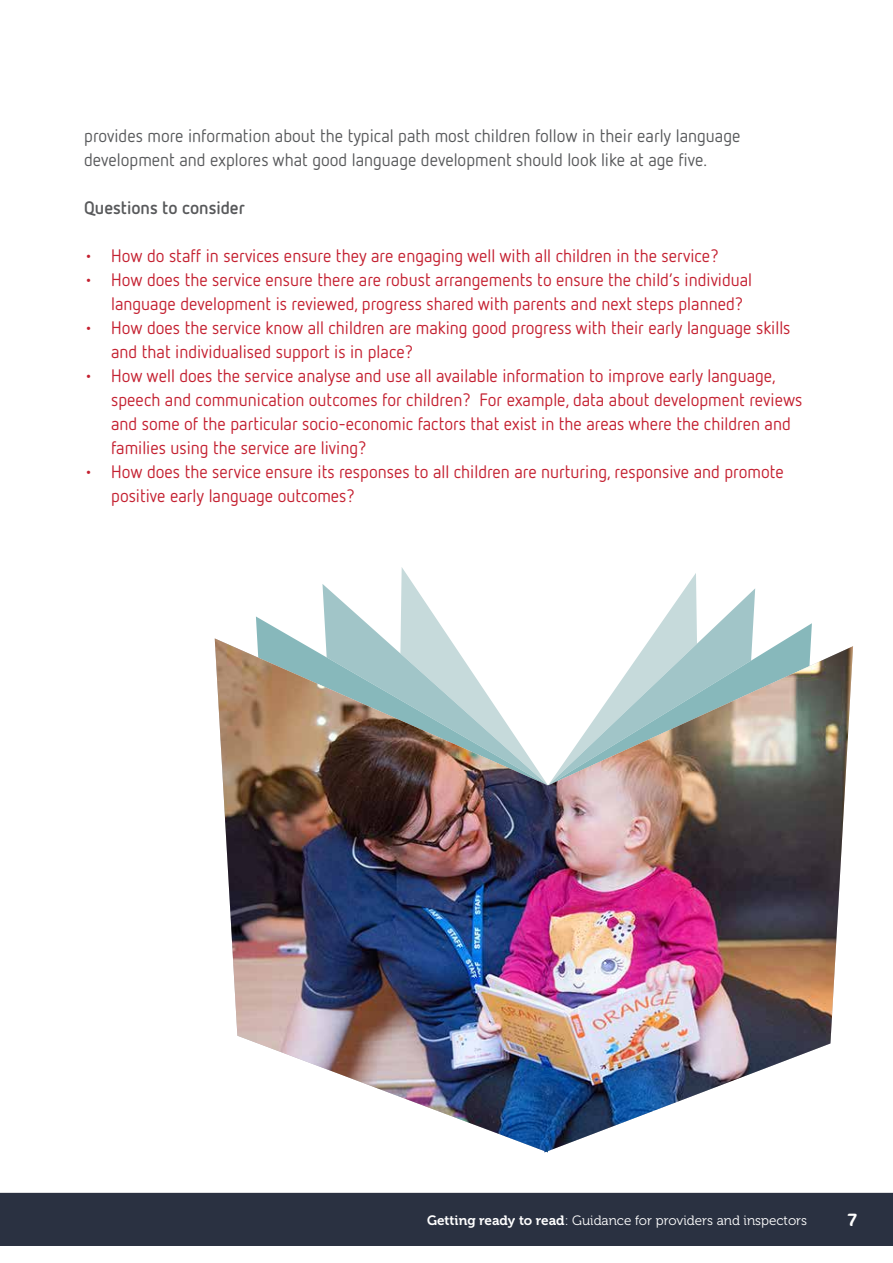
<style>
.page{position:relative;width:893px;height:1263px;background:#fff}
.page>*{position:absolute;margin:0;border:0;box-sizing:border-box;transform-origin:0 0}
.t1{font:18px/24px "Netto OT";color:#c42030}
.t2{font:18px/24px "Netto OT";color:#58595b}
.t3{font:700 18px "Netto OT";color:#58595b}
.t4{font:18px "Cocon OT";color:#fff}
.t5{font:13.5px "Museo 300";color:#fff}
.s1{font-family:"Museo 700"}
</style>
<div class="page">
<div style="left:0;top:1193px;width:893px;height:53px;background:#2a3141"></div>
<svg style="left:322px;top:584px;width:433px;height:32px"></svg>
<svg style="left:256px;top:616px;width:556px;height:22px"></svg>
<img style="left:215px;top:638px;width:638px;height:514px">
<p class="t2" style="left:84px;top:123px;width:658px">provides more information about the typical path most children follow in their early language development and explores what good language development should look like at age five.</p>
<p class="t3" style="left:84px;top:196px;width:162px">Questions to consider</p>
<p class="t1" style="left:84px;top:243px;width:636px">• How do staff in services ensure they are engaging well with all children in the service?</p>
<p class="t1" style="left:111px;top:267px;width:642px;text-indent:-27px">• How does the service ensure there are robust arrangements to ensure the child’s individual language development is reviewed, progress shared with parents and next steps planned?</p>
<p class="t1" style="left:111px;top:315px;width:681px;text-indent:-27px">• How does the service know all children are making good progress with their early language skills and that individualised support is in place?</p>
<p class="t1" style="left:111px;top:363px;width:693px;text-indent:-27px">• How well does the service analyse and use all available information to improve early language, speech and communication outcomes for children? For example, data about development reviews and some of the particular socio-economic factors that exist in the areas where the children and families using the service are living?</p>
<p class="t1" style="left:111px;top:459px;width:674px;text-indent:-27px">• How does the service ensure its responses to all children are nurturing, responsive and promote positive early language outcomes?</p>
<p class="t5" style="left:427px;top:1213px;width:382px"><span class="s1">Getting ready to read</span>: Guidance for providers and inspectors</p>
<p class="t4" style="left:847px;top:1209px;width:12px">7</p>
</div>
